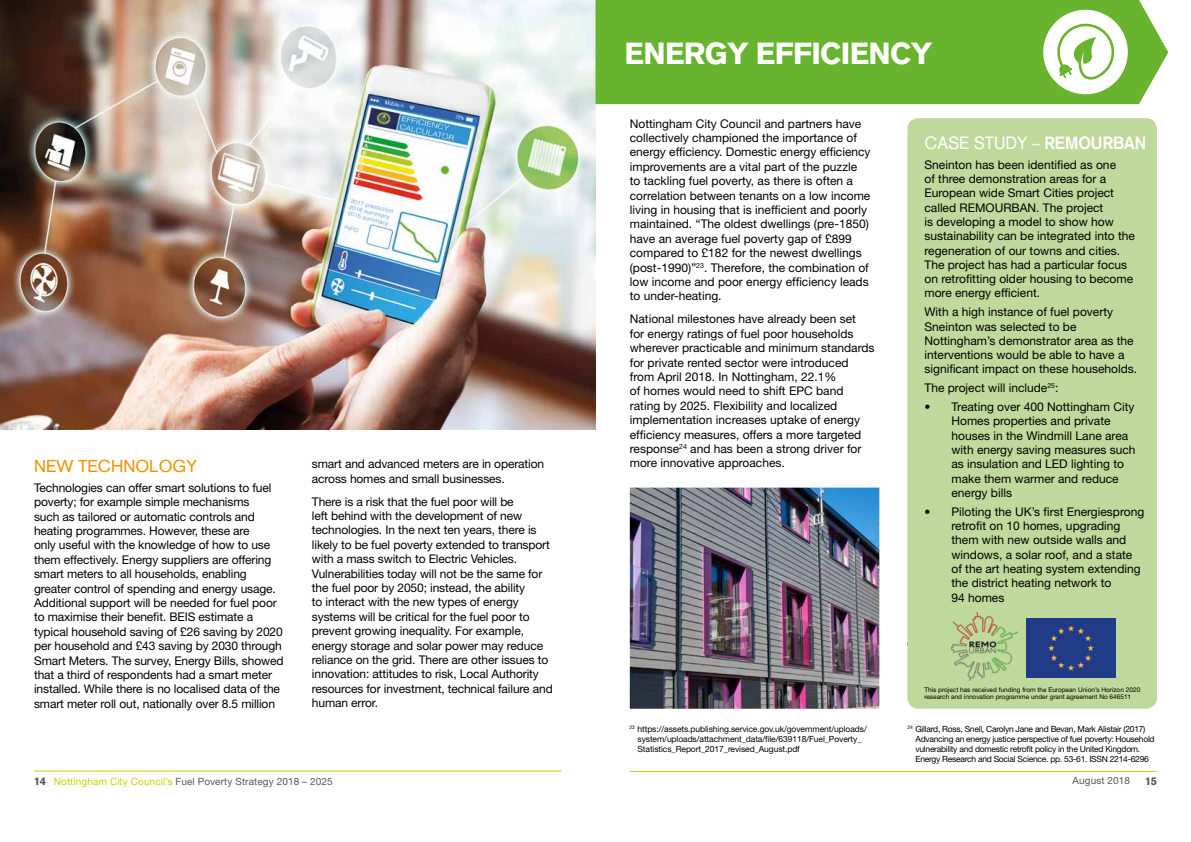
<style>
.page{position:relative;width:1191px;height:842px;background:#fff}
.page>*{position:absolute;margin:0;border:0;box-sizing:border-box;transform-origin:0 0}
.t1{font:900 30px "Akzidenz Grotesk";letter-spacing:-.02em;color:#fff}
.t2{font:17.5px "Akzidenz Grotesk";color:#fff;scale:.95 1}
.t3{font:17px "Akzidenz Grotesk";color:#f39200}
.t4{font:700 condensed 14.1px "Helvetica Neue";color:#fff;scale:.9 1}
.t5{font:12px/14.4px "Helvetica Neue";color:#000}
.t6{font:900 11px "Akzidenz Grotesk";color:#575756}
.t7{font:10px "Helvetica Neue";letter-spacing:.01em;color:#575756}
.t8{font:8.5px/10.2px "Helvetica Neue";letter-spacing:-.03em;color:#000}
.t9{font:8.5px/10.2px "Helvetica Neue";letter-spacing:-.01em;color:#000}
.t10{font:6.5px/7.5px "Helvetica Neue";color:#000}
.s1{font-weight:700}
.s2{font-family:"Akzidenz Grotesk";font-weight:900;font-size:11px}
.s3{color:#c8d300}
</style>
<div class="page">
<hr style="left:34px;top:771px;width:527px;height:1px;background:#c8d300">
<hr style="left:630px;top:771px;width:527px;height:1px;background:#c8d300">
<img style="left:0;top:0;width:595px;height:429px">
<img style="left:630px;top:488px;width:249px;height:221px">
<div style="left:595px;top:0;width:573px;height:104px;background:#69b42e"></div>
<div style="left:1042px;top:9px;width:87px;height:86px;background:#fff;border-radius:50%"></div>
<svg style="left:1057px;top:23px;width:58px;height:57px"></svg>
<div style="left:1041px;top:7px;width:89px;height:90px;border:2px solid #69b42e;border-radius:50%"></div>
<div style="left:907px;top:118px;width:250px;height:591px;background:#bed99b;border-radius:11px"></div>
<img style="left:1026px;top:619px;width:89px;height:59px">
<img style="left:951px;top:612px;width:66px;height:68px">
<h3 class="t3" style="left:34px;top:456px;width:165px">NEW TECHNOLOGY</h3>
<p class="t5" style="left:34px;top:480px;width:251px">Technologies can offer smart solutions to fuel poverty; for example simple mechanisms<br>such as tailored or automatic controls and heating programmes. However, these are<br>only useful with the knowledge of how to use them effectively. Energy suppliers are offering smart meters to all households, enabling greater control of spending and energy usage.<br>Additional support will be needed for fuel poor to maximise their benefit. BEIS estimate a typical household saving of £26 saving by 2020 per household and £43 saving by 2030 through Smart Meters. The survey, Energy Bills, showed that a third of respondents had a smart meter installed. While there is no localised data of the smart meter roll out, nationally over 8.5 million</p>
<p class="t5" style="left:312px;top:456px;width:234px">smart and advanced meters are in operation across homes and small businesses.</p>
<p class="t5" style="left:312px;top:494px;width:242px">There is a risk that the fuel poor will be<br>left behind with the development of new technologies. In the next ten years, there is likely to be fuel poverty extended to transport with a mass switch to Electric Vehicles.<br>Vulnerabilities today will not be the same for the fuel poor by 2050; instead, the ability<br>to interact with the new types of energy systems will be critical for the fuel poor to prevent growing inequality. For example, energy storage and solar power may reduce reliance on the grid. There are other issues to innovation: attitudes to risk, Local Authority resources for investment, technical failure and human error.</p>
<h1 class="t1" style="left:624px;top:35px;width:309px">ENERGY EFFICIENCY</h1>
<p class="t5" style="left:630px;top:116px;width:242px">Nottingham City Council and partners have collectively championed the importance of energy efficiency. Domestic energy efficiency improvements are a vital part of the puzzle to tackling fuel poverty, as there is often a correlation between tenants on a low income living in housing that is inefficient and poorly maintained. “The oldest dwellings (pre-1850) have an average fuel poverty gap of £899 compared to £182 for the newest dwellings (post-1990)”<sup>23</sup>. Therefore, the combination of low income and poor energy efficiency leads to under-heating.</p>
<p class="t5" style="left:630px;top:312px;width:246px">National milestones have already been set<br>for energy ratings of fuel poor households wherever practicable and minimum standards for private rented sector were introduced from April 2018. In Nottingham, 22. 1%<br>of homes would need to shift EPC band rating by 2025. Flexibility and localized implementation increases uptake of energy efficiency measures, offers a more targeted response<sup>24</sup> and has been a strong driver for more innovative approaches.</p>
<h2 class="t2" style="left:924px;top:132px;width:235px">CASE STUDY – <span class="s1">REMOURBAN</span></h2>
<p class="t5" style="left:924px;top:157px;width:212px">Sneinton has been identified as one<br>of three demonstration areas for a European wide Smart Cities project called REMOURBAN. The project<br>is developing a model to show how sustainability can be integrated into the regeneration of our towns and cities.<br>The project has had a particular focus on retrofitting older housing to become more energy efficient.</p>
<p class="t5" style="left:924px;top:305px;width:212px">With a high instance of fuel poverty Sneinton was selected to be Nottingham’s demonstrator area as the interventions would be able to have a significant impact on these households.</p>
<p class="t5" style="left:924px;top:381px;width:136px">The project will include<sup>25</sup>:</p>
<p class="t5" style="left:951px;top:399px;width:186px;text-indent:-27px">• Treating over 400 Nottingham City<br>Homes properties and private houses in the Windmill Lane area with energy saving measures such as insulation and LED lighting to make them warmer and reduce energy bills</p>
<p class="t5" style="left:951px;top:504px;width:194px;text-indent:-27px">• Piloting the UK’s first Energiesprong retrofit on 10 homes, upgrading them with new outside walls and windows, a solar roof, and a state of the art heating system extending the district heating network to<br>94 homes</p>
<p class="t4" style="left:1055px;top:138px;width:30px">SAVE</p>
<p class="t10" style="left:924px;top:686px;width:217px">This project has received funding from the European Union’s Horizon 2020 research and innovation programme under grant agreement No 646511</p>
<p class="t9" style="left:637px;top:723px;width:231px;text-indent:-8px"><sup>23</sup> https://assets. publishing. service. gov. uk/government/uploads/ system/uploads/attachment_data/file/639118/Fuel_Poverty_<br>Statistics_Report_2017_revised_August. pdf</p>
<p class="t8" style="left:915px;top:723px;width:241px;text-indent:-8px"><sup>24</sup> Gillard, Ross, Snell, Carolyn Jane and Bevan, Mark Alistair (2017)<br>Advancing an energy justice perspective of fuel poverty: Household vulnerability and domestic retrofit policy in the United Kingdom.<br>Energy Research and Social Science. pp. 53-61. ISSN 2214-6296</p>
<p class="t7" style="left:34px;top:775px;width:300px"><span class="s2">14</span> <span class="s3">Nottingham City Council’s</span> Fuel Poverty Strategy 2018 – 2025</p>
<p class="t7" style="left:1072px;top:775px;width:59px">August 2018</p>
<p class="t6" style="left:1145px;top:774px;width:13px">15</p>
</div>
